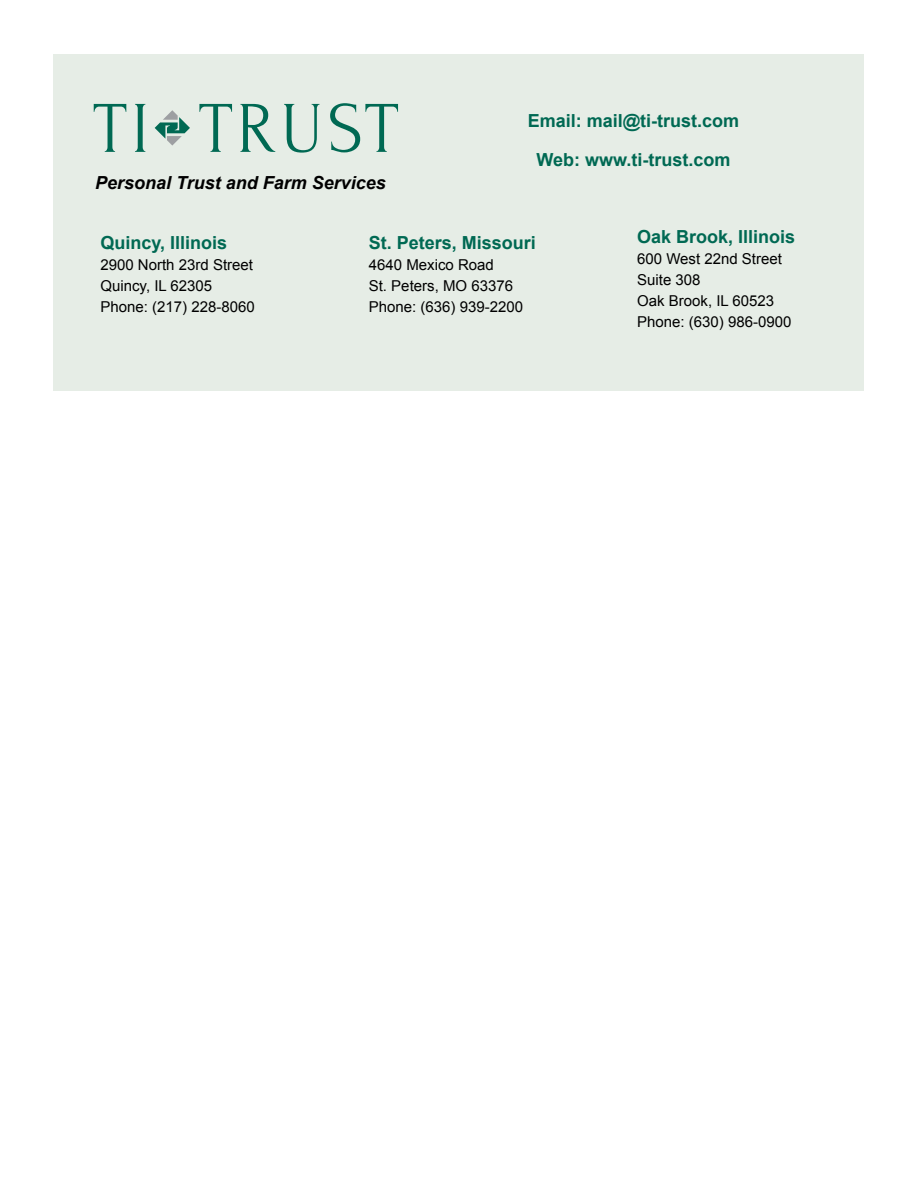
<style>
.page{position:relative;width:918px;height:1188px;background:#fff}
.page>*{position:absolute;margin:0;border:0;box-sizing:border-box;transform-origin:0 0}
.Briefs_Headline_Burg{font:700 18px "Arial";color:#006953}
.Briefs_Headline_Burg-2{font:italic 700 18px "Arial";color:#000}
.Briefs_Body_text{font:15px "Arial";color:#000}
</style>
<div class="page">
<div style="left:54px;top:54px;width:810px;height:337px;background:#e6ede6"></div>
<svg style="left:94px;top:104px;width:32px;height:48px"></svg>
<svg style="left:135px;top:104px;width:10px;height:48px"></svg>
<svg style="left:199px;top:104px;width:33px;height:48px"></svg>
<svg style="left:240px;top:104px;width:35px;height:48px"></svg>
<svg style="left:284px;top:104px;width:36px;height:49px"></svg>
<svg style="left:330px;top:103px;width:68px;height:49px"></svg>
<svg style="left:155px;top:110px;width:35px;height:36px"></svg>
<p class="Briefs_Headline_Burg-2" style="left:95px;top:171px;width:292px">Personal Trust and Farm Services</p>
<p class="Briefs_Headline_Burg" style="left:528px;top:109px;width:213px">Email: mail@ti-trust.com</p>
<p class="Briefs_Headline_Burg" style="left:536px;top:148px;width:196px">Web: www.ti-trust.com</p>
<p class="Briefs_Headline_Burg" style="left:100px;top:231px;width:128px">Quincy, Illinois</p>
<p class="Briefs_Body_text" style="left:100px;top:255px;width:154px">2900 North 23rd Street</p>
<p class="Briefs_Body_text" style="left:100px;top:276px;width:113px">Quincy, IL 62305</p>
<p class="Briefs_Body_text" style="left:100px;top:297px;width:156px">Phone: (217) 228-8060</p>
<p class="Briefs_Headline_Burg" style="left:369px;top:231px;width:169px">St. Peters, Missouri</p>
<p class="Briefs_Body_text" style="left:369px;top:255px;width:127px">4640 Mexico Road</p>
<p class="Briefs_Body_text" style="left:369px;top:276px;width:146px">St. Peters, MO 63376</p>
<p class="Briefs_Body_text" style="left:369px;top:297px;width:156px">Phone: (636) 939-2200</p>
<p class="Briefs_Headline_Burg" style="left:637px;top:224px;width:160px">Oak Brook, Illinois</p>
<p class="Briefs_Body_text" style="left:637px;top:249px;width:146px">600 West 22nd Street</p>
<p class="Briefs_Body_text" style="left:637px;top:270px;width:65px">Suite 308</p>
<p class="Briefs_Body_text" style="left:637px;top:291px;width:139px">Oak Brook, IL 60523</p>
<p class="Briefs_Body_text" style="left:637px;top:312px;width:156px">Phone: (630) 986-0900</p>
</div>
